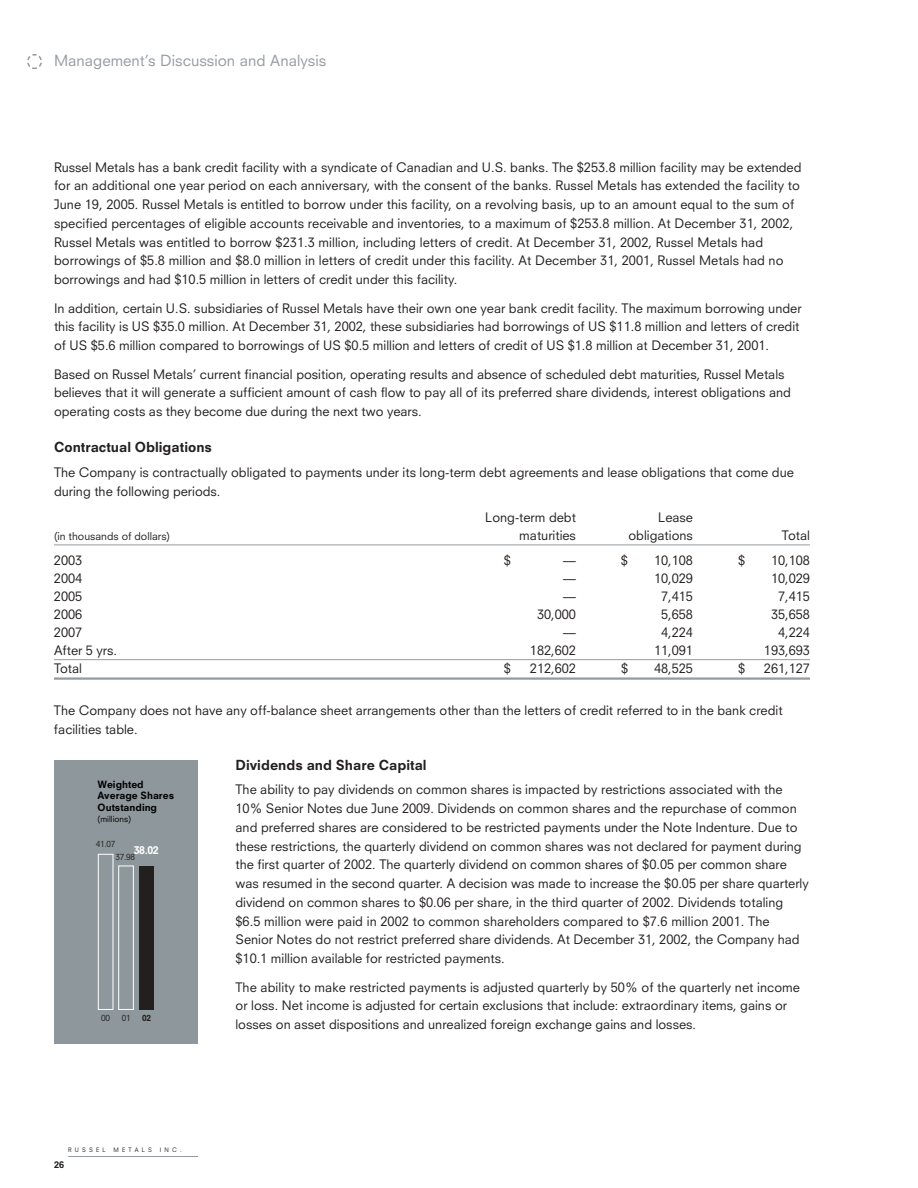
<style>
.page{position:relative;width:918px;height:1188px;background:#fff}
.page>*{position:absolute;margin:0;border:0;box-sizing:border-box;transform-origin:0 0}
.t1{font:15px "Neuzeit S";color:#949ba0}
.t2{font:800 13.5px "Neuzeit S";color:#231f1f}
.t3{font:12.75px/18.8px "Neuzeit S";color:#231f1f}
.t4{font:10.5px "Neuzeit S";color:#231f1f}
.t5{font:800 10.5px "Neuzeit S";color:#fff}
.t6{font:800 9.75px/11.2px "Neuzeit S";color:#000}
.t7{font:800 9px "Neuzeit S";color:#231f1f}
.t8{font:8.25px/12.3px "Neuzeit S";letter-spacing:-.03em;color:#231f1f}
.t9{font:8.25px "Neuzeit S";color:#000}
.t10{font:800 8.25px "Neuzeit S";color:#231f1f}
.t11{font:6px "Neuzeit S";letter-spacing:.555em;color:#231f1f;scale:.95 1}
</style>
<div class="page">
<svg style="left:27px;top:54px;width:15px;height:15px"></svg>
<hr style="left:68px;top:1156px;width:130px;height:1px;background:#949ba0">
<hr style="left:54px;top:545px;width:756px;height:1px;background:#949ba0">
<hr style="left:54px;top:659px;width:756px;height:1px;background:#949ba0">
<hr style="left:54px;top:677px;width:756px;height:3px;background:#949ba0">
<div style="left:54px;top:760px;width:144px;height:284px;background:#8e979c"></div>
<svg style="left:98px;top:854px;width:36px;height:156px"></svg>
<div style="left:139px;top:866px;width:15px;height:143px;background:#231f1f"></div>
<p class="t1" style="left:54px;top:55px;width:274px">Management’s Discussion and Analysis</p>
<p class="t3" style="left:54px;top:159px;width:749px">Russel Metals has a bank credit facility with a syndicate of Canadian and U.S. banks. The $253.8 million facility may be extended for an additional one year period on each anniversary, with the consent of the banks. Russel Metals has extended the facility to June 19, 2005. Russel Metals is entitled to borrow under this facility, on a revolving basis, up to an amount equal to the sum of specified percentages of eligible accounts receivable and inventories, to a maximum of $253.8 million. At December 31, 2002, Russel Metals was entitled to borrow $231.3 million, including letters of credit. At December 31, 2002, Russel Metals had borrowings of $5.8 million and $8.0 million in letters of credit under this facility. At December 31, 2001, Russel Metals had no borrowings and had $10.5 million in letters of credit under this facility.</p>
<p class="t3" style="left:54px;top:300px;width:749px">In addition, certain U.S. subsidiaries of Russel Metals have their own one year bank credit facility. The maximum borrowing under this facility is US $35.0 million. At December 31, 2002, these subsidiaries had borrowings of US $11.8 million and letters of credit of US $5.6 million compared to borrowings of US $0.5 million and letters of credit of US $1.8 million at December 31, 2001.</p>
<p class="t3" style="left:54px;top:366px;width:739px">Based on Russel Metals’ current financial position, operating results and absence of scheduled debt maturities, Russel Metals believes that it will generate a sufficient amount of cash flow to pay all of its preferred share dividends, interest obligations and operating costs as they become due during the next two years.</p>
<p class="t2" style="left:54px;top:442px;width:160px">Contractual Obligations</p>
<p class="t3" style="left:54px;top:464px;width:741px">The Company is contractually obligated to payments under its long-term debt agreements and lease obligations that come due during the following periods.</p>
<p class="t3" style="left:485px;top:509px;width:92px">Long-term debt</p>
<p class="t3" style="left:658px;top:509px;width:36px">Lease</p>
<p class="t4" style="left:54px;top:532px;width:118px">(in thousands of dollars)</p>
<p class="t3" style="left:519px;top:527px;width:58px">maturities</p>
<p class="t3" style="left:629px;top:527px;width:66px">obligations</p>
<p class="t3" style="left:782px;top:527px;width:30px">Total</p>
<p class="t3" style="left:54px;top:552px;width:30px">2003</p>
<p class="t3" style="left:504px;top:552px;width:9px">$</p>
<p class="t3" style="left:563px;top:552px;width:14px">—</p>
<p class="t3" style="left:621px;top:552px;width:9px">$</p>
<p class="t3" style="left:654px;top:552px;width:40px">10,108</p>
<p class="t3" style="left:738px;top:552px;width:9px">$</p>
<p class="t3" style="left:771px;top:552px;width:40px">10,108</p>
<p class="t3" style="left:54px;top:570px;width:30px">2004</p>
<p class="t3" style="left:563px;top:570px;width:14px">—</p>
<p class="t3" style="left:654px;top:570px;width:40px">10,029</p>
<p class="t3" style="left:771px;top:570px;width:40px">10,029</p>
<p class="t3" style="left:54px;top:588px;width:30px">2005</p>
<p class="t3" style="left:563px;top:588px;width:14px">—</p>
<p class="t3" style="left:661px;top:588px;width:33px">7,415</p>
<p class="t3" style="left:778px;top:588px;width:33px">7,415</p>
<p class="t3" style="left:54px;top:606px;width:30px">2006</p>
<p class="t3" style="left:537px;top:606px;width:40px">30,000</p>
<p class="t3" style="left:661px;top:606px;width:33px">5,658</p>
<p class="t3" style="left:771px;top:606px;width:40px">35,658</p>
<p class="t3" style="left:54px;top:624px;width:30px">2007</p>
<p class="t3" style="left:563px;top:624px;width:14px">—</p>
<p class="t3" style="left:661px;top:624px;width:33px">4,224</p>
<p class="t3" style="left:778px;top:624px;width:33px">4,224</p>
<p class="t3" style="left:54px;top:642px;width:65px">After 5 yrs.</p>
<p class="t3" style="left:530px;top:642px;width:48px">182,602</p>
<p class="t3" style="left:654px;top:642px;width:40px">11,091</p>
<p class="t3" style="left:764px;top:642px;width:48px">193,693</p>
<p class="t3" style="left:54px;top:660px;width:30px">Total</p>
<p class="t3" style="left:504px;top:660px;width:9px">$</p>
<p class="t3" style="left:530px;top:660px;width:48px">212,602</p>
<p class="t3" style="left:621px;top:660px;width:9px">$</p>
<p class="t3" style="left:654px;top:660px;width:40px">48,525</p>
<p class="t3" style="left:738px;top:660px;width:9px">$</p>
<p class="t3" style="left:764px;top:660px;width:48px">261,127</p>
<p class="t3" style="left:54px;top:702px;width:730px">The Company does not have any off-balance sheet arrangements other than the letters of credit referred to in the bank credit facilities table.</p>
<p class="t2" style="left:236px;top:760px;width:193px">Dividends and Share Capital</p>
<p class="t3" style="left:236px;top:782px;width:575px">The ability to pay dividends on common shares is impacted by restrictions associated with the 10% Senior Notes due June 2009. Dividends on common shares and the repurchase of common and preferred shares are considered to be restricted payments under the Note Indenture. Due to these restrictions, the quarterly dividend on common shares was not declared for payment during the first quarter of 2002. The quarterly dividend on common shares of $0.05 per common share was resumed in the second quarter. A decision was made to increase the $0.05 per share quarterly dividend on common shares to $0.06 per share, in the third quarter of 2002. Dividends totaling $6.5 million were paid in 2002 to common shareholders compared to $7.6 million 2001. The Senior Notes do not restrict preferred share dividends. At December 31, 2002, the Company had $10.1 million available for restricted payments.</p>
<p class="t3" style="left:236px;top:979px;width:566px">The ability to make restricted payments is adjusted quarterly by 50% of the quarterly net income or loss. Net income is adjusted for certain exclusions that include: extraordinary items, gains or losses on asset dispositions and unrealized foreign exchange gains and losses.</p>
<p class="t6" style="left:98px;top:780px;width:78px">Weighted<br>Average Shares<br>Outstanding</p>
<p class="t9" style="left:98px;top:816px;width:35px">(millions)</p>
<p class="t8" style="left:115px;top:839px;width:21px;text-indent:-19px">41.07<br>37.98</p>
<p class="t5" style="left:134px;top:847px;width:27px">38.02</p>
<p class="t8" style="left:101px;top:1012px;width:10px">00</p>
<p class="t8" style="left:122px;top:1012px;width:10px">01</p>
<p class="t10" style="left:142px;top:1015px;width:10px">02</p>
<p class="t11" style="left:68px;top:1147px;width:41px">RUSSEL</p>
<p class="t11" style="left:114px;top:1147px;width:42px">METALS</p>
<p class="t11" style="left:160px;top:1147px;width:25px">INC.</p>
<p class="t7" style="left:54px;top:1161px;width:12px">26</p>
</div>
